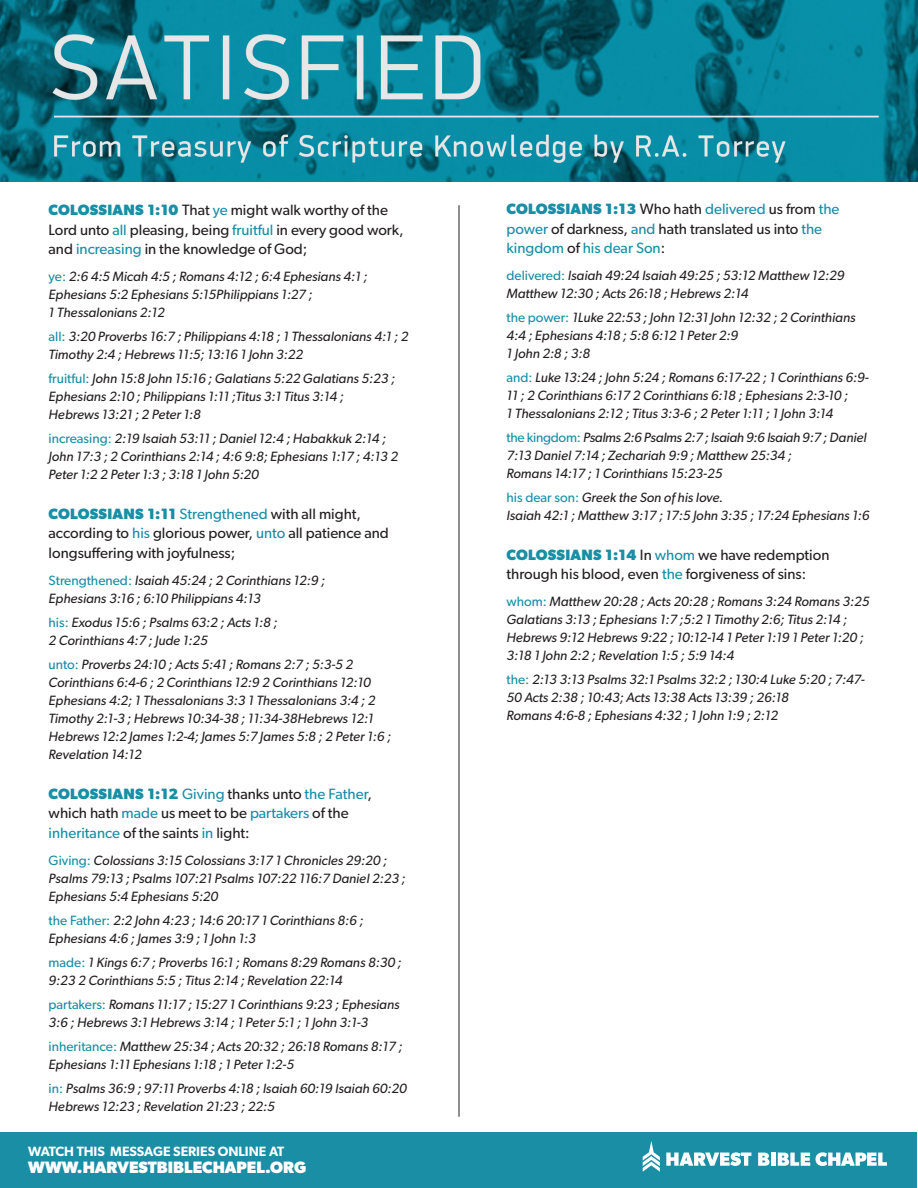
<style>
.page{position:relative;width:918px;height:1188px;background:#fff}
.page>*{position:absolute;margin:0;border:0;box-sizing:border-box;transform-origin:0 0}
.t1{font:700 16.5px "Gibson";color:#fff}
.t2{font:15px/19.5px "Gibson";color:#231f20}
.t3{font:italic 13.5px/18px "Gibson";color:#231f20}
.t4{font:600 13.5px "Gibson";color:#fff}
.s1{font-weight:700;color:#198ea5}
.s2{color:#198ea5}
.s3{font-style:normal;color:#198ea5}
</style>
<div class="page">
<img style="left:0;top:0;width:918px;height:181px">
<div style="left:1px;top:1133px;width:916px;height:55px;background:#198ea5"></div>
<svg style="left:643px;top:1141px;width:17px;height:31px"></svg>
<svg style="left:666px;top:1152px;width:85px;height:14px"></svg>
<svg style="left:758px;top:1153px;width:12px;height:13px"></svg>
<hr style="left:771px;top:1153px;width:4px;height:13px;background:#fff">
<svg style="left:778px;top:1152px;width:109px;height:14px"></svg>
<hr style="left:459px;top:205px;width:1px;height:912px;background:#231f20">
<p class="t2" style="left:49px;top:200px;width:357px"><span class="s1">COLOSSIANS 1:10</span> That <span class="s2">ye</span> might walk worthy of the<br>Lord unto <span class="s2">all</span> pleasing, being <span class="s2">fruitful</span> in every good work, and <span class="s2">increasing</span> in the knowledge of God;</p>
<p class="t3" style="left:49px;top:267px;width:320px"><span class="s3">ye:</span> 2:6 4:5 Micah 4:5 ; Romans 4:12 ; 6:4 Ephesians 4:1 ;<br>Ephesians 5:2 Ephesians 5:15Philippians 1:27 ;<br>1 Thessalonians 2:12</p>
<p class="t3" style="left:49px;top:327px;width:361px"><span class="s3">all:</span> 3:20 Proverbs 16:7 ; Philippians 4:18 ; 1 Thessalonians 4:1 ; 2<br>Timothy 2:4 ; Hebrews 11:5; 13:16 1 John 3:22</p>
<p class="t3" style="left:49px;top:369px;width:348px"><span class="s3">fruitful:</span> John 15:8 John 15:16 ; Galatians 5:22 Galatians 5:23 ;<br>Ephesians 2:10 ; Philippians 1:11 ;Titus 3:1 Titus 3:14 ;<br>Hebrews 13:21 ; 2 Peter 1:8</p>
<p class="t3" style="left:49px;top:429px;width:351px"><span class="s3">increasing:</span> 2:19 Isaiah 53:11 ; Daniel 12:4 ; Habakkuk 2:14 ;<br>John 17:3 ; 2 Corinthians 2:14 ; 4:6 9:8; Ephesians 1:17 ; 4:13 2<br>Peter 1:2 2 Peter 1:3 ; 3:18 1 John 5:20</p>
<p class="t2" style="left:49px;top:504px;width:342px"><span class="s1">COLOSSIANS 1:11</span> <span class="s2">Strengthened</span> with all might, according to <span class="s2">his</span> glorious power, <span class="s2">unto</span> all patience and longsuffering with joyfulness;</p>
<p class="t3" style="left:49px;top:571px;width:278px"><span class="s3">Strengthened:</span> Isaiah 45:24 ; 2 Corinthians 12:9 ;<br>Ephesians 3:16 ; 6:10 Philippians 4:13</p>
<p class="t3" style="left:49px;top:613px;width:230px"><span class="s3">his:</span> Exodus 15:6 ; Psalms 63:2 ; Acts 1:8 ;<br>2 Corinthians 4:7 ; Jude 1:25</p>
<p class="t3" style="left:49px;top:655px;width:344px"><span class="s3">unto:</span> Proverbs 24:10 ; Acts 5:41 ; Romans 2:7 ; 5:3-5 2<br>Corinthians 6:4-6 ; 2 Corinthians 12:9 2 Corinthians 12:10<br>Ephesians 4:2; 1 Thessalonians 3:3 1 Thessalonians 3:4 ; 2<br>Timothy 2:1-3 ; Hebrews 10:34-38 ; 11:34-38Hebrews 12:1<br>Hebrews 12:2 James 1:2-4; James 5:7 James 5:8 ; 2 Peter 1:6 ; Revelation 14:12</p>
<p class="t2" style="left:49px;top:783px;width:325px"><span class="s1">COLOSSIANS 1:12</span> <span class="s2">Giving</span> thanks unto <span class="s2">the Father</span>, which hath <span class="s2">made</span> us meet to be <span class="s2">partakers</span> of the <span class="s2">inheritance</span> of the saints <span class="s2">in</span> light:</p>
<p class="t3" style="left:49px;top:851px;width:358px"><span class="s3">Giving:</span> Colossians 3:15 Colossians 3:17 1 Chronicles 29:20 ;<br>Psalms 79:13 ; Psalms 107:21 Psalms 107:22 116:7 Daniel 2:23 ;<br>Ephesians 5:4 Ephesians 5:20</p>
<p class="t3" style="left:49px;top:911px;width:316px"><span class="s3">the Father:</span> 2:2 John 4:23 ; 14:6 20:17 1 Corinthians 8:6 ;<br>Ephesians 4:6 ; James 3:9 ; 1 John 1:3</p>
<p class="t3" style="left:49px;top:953px;width:354px"><span class="s3">made:</span> 1 Kings 6:7 ; Proverbs 16:1 ; Romans 8:29 Romans 8:30 ;<br>9:23 2 Corinthians 5:5 ; Titus 2:14 ; Revelation 22:14</p>
<p class="t3" style="left:49px;top:995px;width:353px"><span class="s3">partakers:</span> Romans 11:17 ; 15:27 1 Corinthians 9:23 ; Ephesians<br>3:6 ; Hebrews 3:1 Hebrews 3:14 ; 1 Peter 5:1 ; 1 John 3:1-3</p>
<p class="t3" style="left:49px;top:1037px;width:355px"><span class="s3">inheritance:</span> Matthew 25:34 ; Acts 20:32 ; 26:18 Romans 8:17 ;<br>Ephesians 1:11 Ephesians 1:18 ; 1 Peter 1:2-5</p>
<p class="t3" style="left:49px;top:1079px;width:360px"><span class="s3">in:</span> Psalms 36:9 ; 97:11 Proverbs 4:18 ; Isaiah 60:19 Isaiah 60:20<br>Hebrews 12:23 ; Revelation 21:23 ; 22:5</p>
<p class="t4" style="left:28px;top:1143px;width:257px">WATCH THIS MESSAGE SERIES ONLINE AT</p>
<p class="t1" style="left:28px;top:1157px;width:280px">WWW.HARVESTBIBLECHAPEL.ORG</p>
<p class="t2" style="left:507px;top:199px;width:335px"><span class="s1">COLOSSIANS 1:13</span> Who hath <span class="s2">delivered</span> us from <span class="s2">the power</span> of darkness, <span class="s2">and</span> hath translated us into <span class="s2">the kingdom</span> of <span class="s2">his dear Son</span>:</p>
<p class="t3" style="left:507px;top:266px;width:340px"><span class="s3">delivered:</span> Isaiah 49:24 Isaiah 49:25 ; 53:12 Matthew 12:29<br>Matthew 12:30 ; Acts 26:18 ; Hebrews 2:14</p>
<p class="t3" style="left:507px;top:308px;width:350px"><span class="s3">the power:</span> 1Luke 22:53 ; John 12:31 John 12:32 ; 2 Corinthians<br>4:4 ; Ephesians 4:18 ; 5:8 6:12 1 Peter 2:9</p>
<p class="t3" style="left:507px;top:344px;width:85px">1 John 2:8 ; 3:8</p>
<p class="t3" style="left:507px;top:368px;width:364px"><span class="s3">and:</span> Luke 13:24 ; John 5:24 ; Romans 6:17-22 ; 1 Corinthians 6:9-<br>11 ; 2 Corinthians 6:17 2 Corinthians 6:18 ; Ephesians 2:3-10 ;<br>1 Thessalonians 2:12 ; Titus 3:3-6 ; 2 Peter 1:11 ; 1 John 3:14</p>
<p class="t3" style="left:507px;top:428px;width:362px"><span class="s3">the kingdom:</span> Psalms 2:6 Psalms 2:7 ; Isaiah 9:6 Isaiah 9:7 ; Daniel<br>7:13 Daniel 7:14 ; Zechariah 9:9 ; Matthew 25:34 ;<br>Romans 14:17 ; 1 Corinthians 15:23-25</p>
<p class="t3" style="left:507px;top:488px;width:364px"><span class="s3">his dear son:</span> Greek the Son of his love.<br>Isaiah 42:1 ; Matthew 3:17 ; 17:5 John 3:35 ; 17:24 Ephesians 1:6</p>
<p class="t2" style="left:507px;top:545px;width:325px"><span class="s1">COLOSSIANS 1:14</span> In <span class="s2">whom</span> we have redemption through his blood, even <span class="s2">the</span> forgiveness of sins:</p>
<p class="t3" style="left:507px;top:593px;width:364px"><span class="s3">whom:</span> Matthew 20:28 ; Acts 20:28 ; Romans 3:24 Romans 3:25<br>Galatians 3:13 ; Ephesians 1:7 ;5:2 1 Timothy 2:6; Titus 2:14 ; Hebrews 9:12 Hebrews 9:22 ; 10:12-14 1 Peter 1:19 1 Peter 1:20 ; 3:18 1 John 2:2 ; Revelation 1:5 ; 5:9 14:4</p>
<p class="t3" style="left:507px;top:671px;width:360px"><span class="s3">the:</span> 2:13 3:13 Psalms 32:1 Psalms 32:2 ; 130:4 Luke 5:20 ; 7:47-<br>50 Acts 2:38 ; 10:43; Acts 13:38 Acts 13:39 ; 26:18<br>Romans 4:6-8 ; Ephesians 4:32 ; 1 John 1:9 ; 2:12</p>
</div>
